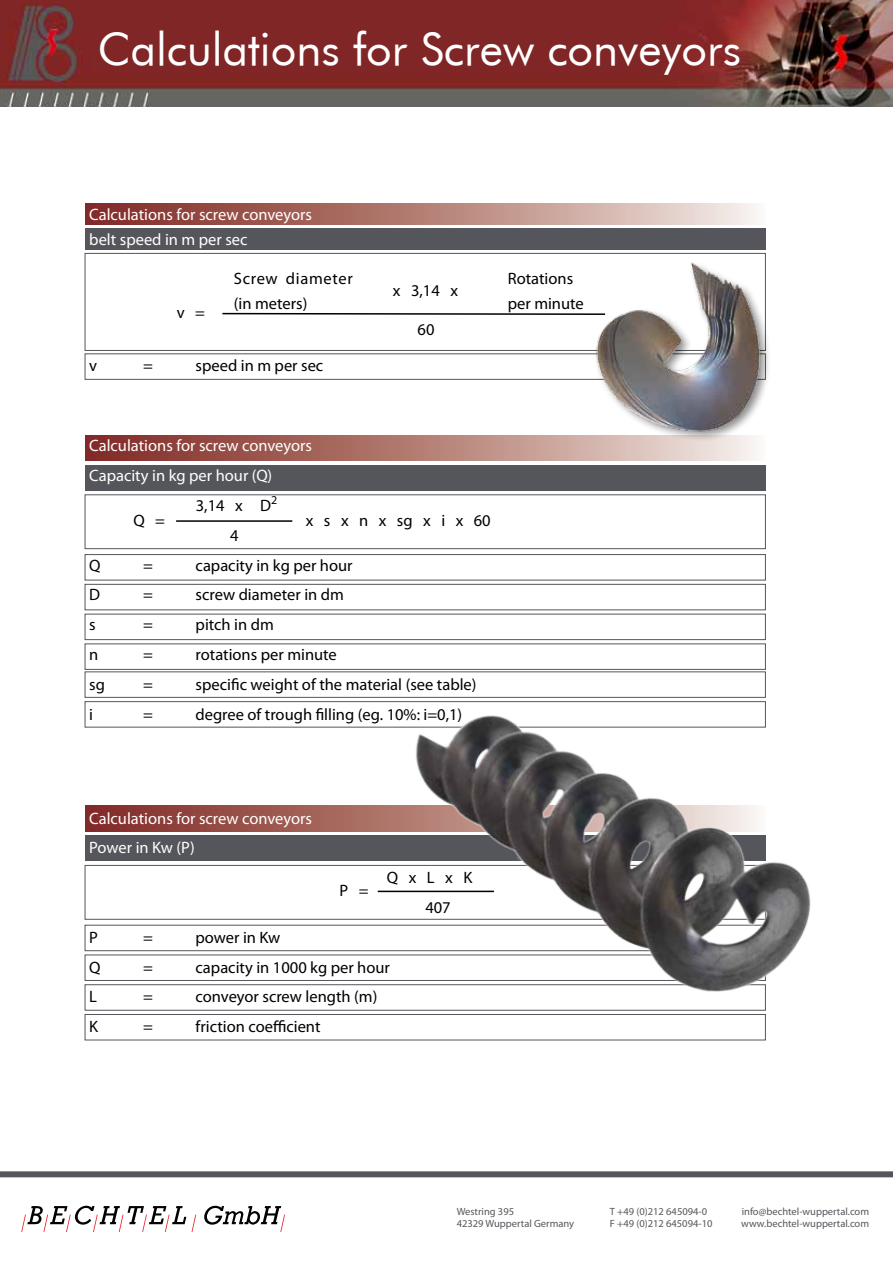
<style>
.page{position:relative;width:893px;height:1263px;background:#fff}
.page>*{position:absolute;margin:0;border:0;box-sizing:border-box;transform-origin:0 0}
.t1{font:45px "Futura BT Book";color:#fff}
.t2{font:16.5px/25.5px "Myriad Pro";color:#000}
.t3{font:16.5px/29.8px "Myriad Pro";color:#fff}
.t4{font:16.5px/25.5px "Myriad Pro";letter-spacing:.04em;color:#000}
.t5{font:12px "Myriad Pro";color:#000}
.t6{font:10.5px "Myriad Pro";color:#55575c}
</style>
<div class="page">
<div style="left:0;top:1171px;width:893px;height:6px;background:#55565b"></div>
<svg style="left:192px;top:1214px;width:4px;height:18px"></svg>
<svg style="left:21px;top:1206px;width:165px;height:26px"></svg>
<svg style="left:204px;top:1206px;width:81px;height:26px"></svg>
<img style="left:0;top:0;width:893px;height:106px">
<div style="left:85px;top:253px;width:681px;height:98px;border:1px solid #55565b"></div>
<div style="left:85px;top:353px;width:681px;height:27px;border:1px solid #55565b"></div>
<div style="left:85px;top:671px;width:681px;height:27px;border:1px solid #55565b"></div>
<div style="left:85px;top:701px;width:681px;height:26px;border:1px solid #55565b"></div>
<div style="left:85px;top:228px;width:680px;height:21px;background:#55565b"></div>
<svg style="left:85px;top:203px;width:673px;height:22px;background:#b6847c"></svg>
<svg style="left:222px;top:312px;width:369px;height:3px"></svg>
<div style="left:85px;top:954px;width:681px;height:27px;border:1px solid #55565b"></div>
<div style="left:85px;top:925px;width:681px;height:26px;border:1px solid #55565b"></div>
<svg style="left:85px;top:806px;width:185px;height:25px;background:#8e403a"></svg>
<div style="left:85px;top:836px;width:680px;height:25px;background:#55565b"></div>
<div style="left:85px;top:865px;width:681px;height:55px;border:1px solid #55565b"></div>
<div style="left:85px;top:984px;width:681px;height:26px;border:1px solid #55565b"></div>
<div style="left:85px;top:1014px;width:681px;height:26px;border:1px solid #55565b"></div>
<div style="left:85px;top:584px;width:681px;height:26px;border:1px solid #55565b"></div>
<div style="left:85px;top:554px;width:681px;height:26px;border:1px solid #55565b"></div>
<svg style="left:85px;top:435px;width:673px;height:26px;background:#b37f76"></svg>
<div style="left:85px;top:465px;width:680px;height:25px;background:#55565b"></div>
<div style="left:85px;top:494px;width:681px;height:55px;border:1px solid #55565b"></div>
<div style="left:85px;top:614px;width:681px;height:26px;border:1px solid #55565b"></div>
<div style="left:85px;top:643px;width:681px;height:27px;border:1px solid #55565b"></div>
<hr style="left:176px;top:520px;width:116px;height:2px;background:#000">
<div style="left:594px;top:260px;width:177px;height:182px;background:#000;opacity:.45"></div>
<img style="left:591px;top:257px;width:177px;height:177px">
<img style="left:270px;top:519px;width:623px;height:659px">
<h1 class="t1" style="left:98px;top:21px;width:645px">Calculations for Screw conveyors</h1>
<p class="t3" style="left:89px;top:199px;width:224px">Calculations for screw conveyors</p>
<p class="t3" style="left:89px;top:225px;width:160px">belt speed in m per sec</p>
<p class="t2" style="left:177px;top:300px;width:30px">v =</p>
<p class="t4" style="left:234px;top:265px;width:120px">Screw diameter (in meters)</p>
<p class="t2" style="left:508px;top:265px;width:78px">Rotations per minute</p>
<p class="t2" style="left:393px;top:278px;width:67px">x 3,14 x</p>
<p class="t2" style="left:418px;top:316px;width:18px">60</p>
<p class="t2" style="left:89px;top:352px;width:9px">v</p>
<p class="t2" style="left:143px;top:352px;width:11px">=</p>
<p class="t2" style="left:196px;top:352px;width:129px">speed in m per sec</p>
<p class="t3" style="left:89px;top:431px;width:224px">Calculations for screw conveyors<br>Capacity in kg per hour (Q)</p>
<p class="t2" style="left:196px;top:492px;width:77px">3,14 x D</p>
<p class="t5" style="left:271px;top:492px;width:8px">2</p>
<p class="t2" style="left:133px;top:507px;width:33px">Q =</p>
<p class="t2" style="left:306px;top:507px;width:186px">x s x n x sg x i x 60</p>
<p class="t2" style="left:230px;top:522px;width:10px">4</p>
<p class="t2" style="left:89px;top:552px;width:13px">Q</p>
<p class="t2" style="left:143px;top:552px;width:11px">=</p>
<p class="t2" style="left:196px;top:552px;width:159px">capacity in kg per hour</p>
<p class="t2" style="left:89px;top:582px;width:12px">D</p>
<p class="t2" style="left:143px;top:582px;width:11px">=</p>
<p class="t2" style="left:196px;top:582px;width:150px">screw diameter in dm</p>
<p class="t2" style="left:89px;top:612px;width:8px">s</p>
<p class="t2" style="left:143px;top:612px;width:11px">=</p>
<p class="t2" style="left:196px;top:612px;width:80px">pitch in dm</p>
<p class="t2" style="left:89px;top:641px;width:11px">n</p>
<p class="t2" style="left:143px;top:641px;width:11px">=</p>
<p class="t2" style="left:196px;top:641px;width:143px">rotations per minute</p>
<p class="t2" style="left:89px;top:671px;width:17px">sg</p>
<p class="t2" style="left:143px;top:671px;width:11px">=</p>
<p class="t2" style="left:196px;top:671px;width:282px">specific weight of the material (see table)</p>
<p class="t2" style="left:89px;top:701px;width:5px">i</p>
<p class="t2" style="left:143px;top:701px;width:11px">=</p>
<p class="t2" style="left:196px;top:701px;width:268px">degree of trough filling (eg. 10%: i=0,1)</p>
<p class="t3" style="left:89px;top:803px;width:224px">Calculations for screw conveyors<br>Power in Kw (P)</p>
<p class="t2" style="left:339px;top:877px;width:31px">P =</p>
<p class="t2" style="left:425px;top:862px;width:48px;line-height:29.8px;text-indent:-38px">Q x L x K<br>407</p>
<p class="t2" style="left:89px;top:924px;width:10px">P</p>
<p class="t2" style="left:143px;top:924px;width:11px">=</p>
<p class="t2" style="left:196px;top:924px;width:86px">power in Kw</p>
<p class="t2" style="left:89px;top:954px;width:13px">Q</p>
<p class="t2" style="left:143px;top:954px;width:11px">=</p>
<p class="t2" style="left:196px;top:954px;width:196px">capacity in 1000 kg per hour</p>
<p class="t2" style="left:89px;top:984px;width:9px">L</p>
<p class="t2" style="left:143px;top:984px;width:11px">=</p>
<p class="t2" style="left:196px;top:984px;width:183px">conveyor screw length (m)</p>
<p class="t2" style="left:89px;top:1013px;width:10px">K</p>
<p class="t2" style="left:143px;top:1013px;width:11px">=</p>
<p class="t2" style="left:196px;top:1013px;width:126px">friction coefficient</p>
<p class="t6" style="left:457px;top:1205px;width:59px">Westring 395</p>
<p class="t6" style="left:610px;top:1205px;width:99px">T +49 (0)212 645094-0</p>
<p class="t6" style="left:742px;top:1205px;width:129px">info@bechtel-wuppertal.com</p>
<p class="t6" style="left:457px;top:1217px;width:119px">42329 Wuppertal Germany</p>
<p class="t6" style="left:610px;top:1217px;width:104px">F +49 (0)212 645094-10</p>
<p class="t6" style="left:741px;top:1217px;width:129px">www.bechtel-wuppertal.com</p>
</div>
